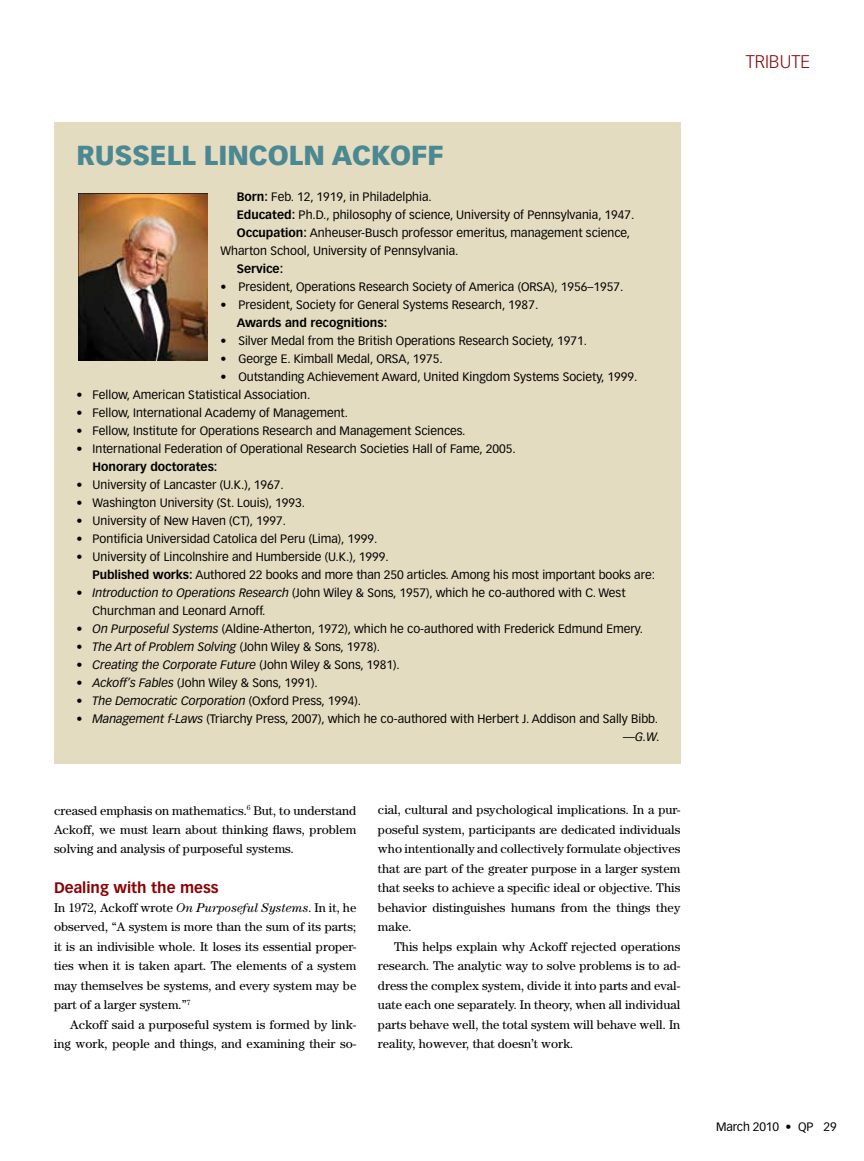
<style>
.page{position:relative;width:864px;height:1161px;background:#fff}
.page>*{position:absolute;margin:0;border:0;box-sizing:border-box;transform-origin:0 0}
.t1{font:900 27px "Vectora LT Std";color:#4b8891}
.t2{font:300 18px "Vectora LT Std";color:#8b0304}
.t3{font:700 15px "Vectora LT Std";color:#8b0304}
.t4{font:12.75px/19.5px "Century Std";color:#000;text-align:justify}
.t5{font:12px/18px "Vectora LT Std";color:#000}
.t6{font:italic 12px "Vectora LT Std";color:#000}
.t7{font:700 12px "Vectora LT Std";color:#000}
.s1{font-weight:700}
.s2{font-style:italic}
.s3{font-style:normal}
</style>
<div class="page">
<div style="left:55px;top:122px;width:626px;height:641px;background:#e4dcc1"></div>
<img style="left:78px;top:193px;width:129px;height:167px">
<h1 class="t1" style="left:76px;top:138px;width:369px">RUSSELL LINCOLN ACKOFF</h1>
<p class="t5" style="left:237px;top:188px;width:196px"><span class="s1">Born:</span> Feb. 12, 1919, in Philadelphia.</p>
<p class="t5" style="left:237px;top:206px;width:399px"><span class="s1">Educated:</span> Ph.D., philosophy of science, University of Pennsylvania, 1947.</p>
<p class="t5" style="left:237px;top:224px;width:395px"><span class="s1">Occupation:</span> Anheuser-Busch professor emeritus, management science,</p>
<p class="t5" style="left:221px;top:242px;width:239px">Wharton School, University of Pennsylvania.</p>
<p class="t7" style="left:237px;top:261px;width:48px">Service:</p>
<p class="t5" style="left:221px;top:278px;width:404px">• President, Operations Research Society of America (ORSA), 1956–1957.</p>
<p class="t5" style="left:221px;top:296px;width:319px">• President, Society for General Systems Research, 1987.</p>
<p class="t7" style="left:237px;top:315px;width:152px">Awards and recognitions:</p>
<p class="t5" style="left:221px;top:332px;width:368px">• Silver Medal from the British Operations Research Society, 1971.</p>
<p class="t5" style="left:221px;top:350px;width:224px">• George E. Kimball Medal, ORSA, 1975.</p>
<p class="t5" style="left:221px;top:368px;width:418px">• Outstanding Achievement Award, United Kingdom Systems Society, 1999.</p>
<p class="t5" style="left:76px;top:386px;width:236px">• Fellow, American Statistical Association.</p>
<p class="t5" style="left:76px;top:404px;width:273px">• Fellow, International Academy of Management.</p>
<p class="t5" style="left:76px;top:422px;width:391px">• Fellow, Institute for Operations Research and Management Sciences.</p>
<p class="t5" style="left:76px;top:440px;width:441px">• International Federation of Operational Research Societies Hall of Fame, 2005.</p>
<p class="t7" style="left:93px;top:459px;width:126px">Honorary doctorates:</p>
<p class="t5" style="left:76px;top:476px;width:209px">• University of Lancaster (U.K.), 1967.</p>
<p class="t5" style="left:76px;top:494px;width:230px">• Washington University (St. Louis), 1993.</p>
<p class="t5" style="left:76px;top:512px;width:211px">• University of New Haven (CT), 1997.</p>
<p class="t5" style="left:76px;top:530px;width:303px">• Pontificia Universidad Catolica del Peru (Lima), 1999.</p>
<p class="t5" style="left:93px;top:548px;width:564px;text-indent:-16px">• University of Lincolnshire and Humberside (U.K.), 1999.<br><span class="s1">Published works:</span> Authored 22 books and more than 250 articles. Among his most important books are:</p>
<p class="t5" style="left:93px;top:584px;width:535px;text-indent:-16px">• <span class="s2">Introduction to Operations Research</span> (John Wiley &amp; Sons, 1957), which he co-authored with C. West<br>Churchman and Leonard Arnoff.</p>
<p class="t5" style="left:76px;top:620px;width:568px">• <span class="s2">On Purposeful Systems</span> (Aldine-Atherton, 1972), which he co-authored with Frederick Edmund Emery.</p>
<p class="t5" style="left:76px;top:638px;width:305px">• <span class="s2">The Art of Problem Solving</span> (John Wiley &amp; Sons, 1978).</p>
<p class="t6" style="left:76px;top:658px;width:325px"><span class="s3">•</span> Creating the Corporate Future <span class="s3">(John Wiley &amp; Sons, 1981).</span></p>
<p class="t5" style="left:76px;top:674px;width:243px">• <span class="s2">Ackoff’s Fables</span> (John Wiley &amp; Sons, 1991).</p>
<p class="t6" style="left:76px;top:694px;width:286px"><span class="s3">•</span> The Democratic Corporation <span class="s3">(Oxford Press, 1994).</span></p>
<p class="t5" style="left:76px;top:710px;width:585px;text-align:right">• <span class="s2">Management f-Laws</span> (Triarchy Press, 2007), which he co-authored with Herbert J. Addison and Sally Bibb. <span class="s2">—G.W.</span></p>
<p class="t4" style="left:54px;top:800px;width:304px">creased emphasis on mathematics.<sup>6</sup> But, to understand Ackoff, we must learn about thinking flaws, problem solving and analysis of purposeful systems.</p>
<p class="t3" style="left:54px;top:878px;width:166px">Dealing with the mess</p>
<p class="t4" style="left:54px;top:898px;width:304px">In 1972, Ackoff wrote <span class="s2">On Purposeful Systems</span>. In it, he observed, “A system is more than the sum of its parts; it is an indivisible whole. It loses its essential proper&shy;ties when it is taken apart. The elements of a system may themselves be systems, and every system may be part of a larger system.”<sup>7</sup></p>
<p class="t4" style="left:54px;top:1015px;width:304px;text-align:right">Ackoff said a purposeful system is formed by link&shy;ing work, people and things, and examining their so-</p>
<p class="t4" style="left:378px;top:800px;width:304px">cial, cultural and psychological implications. In a pur&shy;poseful system, participants are dedicated individuals who intentionally and collectively formulate objectives that are part of the greater purpose in a larger system that seeks to achieve a specific ideal or objective. This behavior distinguishes humans from the things they make.</p>
<p class="t4" style="left:378px;top:937px;width:304px;text-indent:16px">This helps explain why Ackoff rejected operations research. The analytic way to solve problems is to ad&shy;dress the complex system, divide it into parts and eval&shy;uate each one separately. In theory, when all individual parts behave well, the total system will behave well. In reality, however, that doesn’t work.</p>
<h2 class="t2" style="left:746px;top:51px;width:66px">TRIBUTE</h2>
<p class="t5" style="left:716px;top:1118px;width:122px">March 2010 • QP 29</p>
</div>
